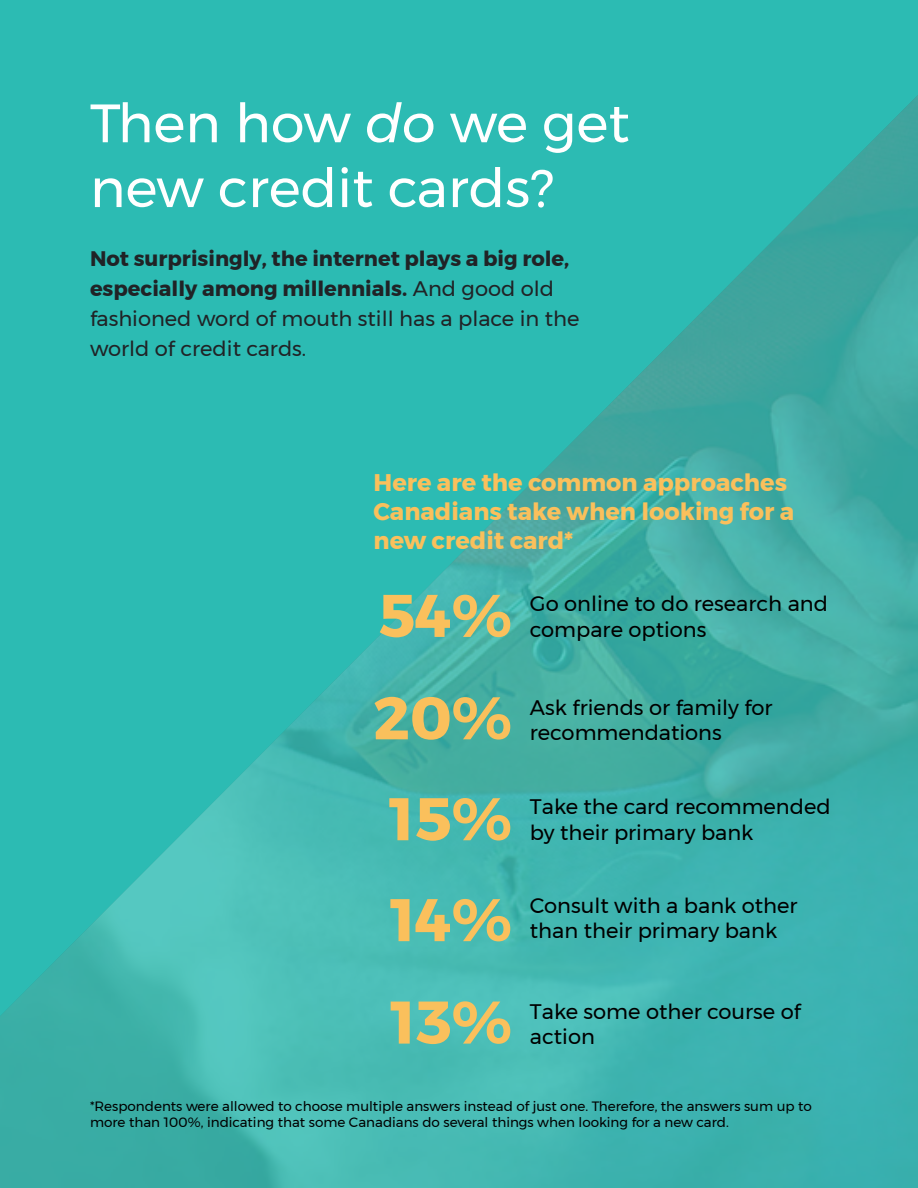
<style>
.page{position:relative;width:918px;height:1188px;background:#2cbbb3}
.page>*{position:absolute;margin:0;border:0;box-sizing:border-box;transform-origin:0 0}
.t1{font:700 60px/101.7px "Montserrat";color:#fac05c;text-align:center}
.t2{font:54px/64.8px "Montserrat";color:#fff}
.t3{font:700 24px/28.8px "Montserrat";color:#fac05c}
.t4{font:21px/25.2px "Montserrat";color:#000}
.t5{font:700 21px/30px "Montserrat";color:#202326}
.t6{font:13.5px/16.2px "Montserrat";color:#000}
.s1{font-style:italic}
.s2{font-weight:400}
</style>
<div class="page">
<img style="left:0;top:95px;width:918px;height:1093px">
<h2 class="t2" style="left:90px;top:90px;width:541px">Then how <span class="s1">do</span> we get new credit cards?</h2>
<p class="t5" style="left:90px;top:244px;width:491px">Not surprisingly, the internet plays a big role, especially among millennials. <span class="s2">And good old fashioned word of mouth still has a place in the world of credit cards.</span></p>
<p class="t3" style="left:374px;top:468px;width:422px">Here are the common approaches<br>Canadians take when looking for a new credit card*</p>
<h1 class="t1" style="left:373px;top:565px;width:140px">54%<br>20%<br>15%<br>14%<br>13%</h1>
<p class="t4" style="left:530px;top:591px;width:300px">Go online to do research and compare options</p>
<p class="t4" style="left:530px;top:694px;width:244px">Ask friends or family for recommendations</p>
<p class="t4" style="left:530px;top:794px;width:302px">Take the card recommended by their primary bank</p>
<p class="t4" style="left:530px;top:893px;width:269px">Consult with a bank other than their primary bank</p>
<p class="t4" style="left:530px;top:999px;width:273px">Take some other course of action</p>
<p class="t6" style="left:90px;top:1098px;width:723px">*Respondents were allowed to choose multiple answers instead of just one. Therefore, the answers sum up to more than 100%, indicating that some Canadians do several things when looking for a new card.</p>
</div>
